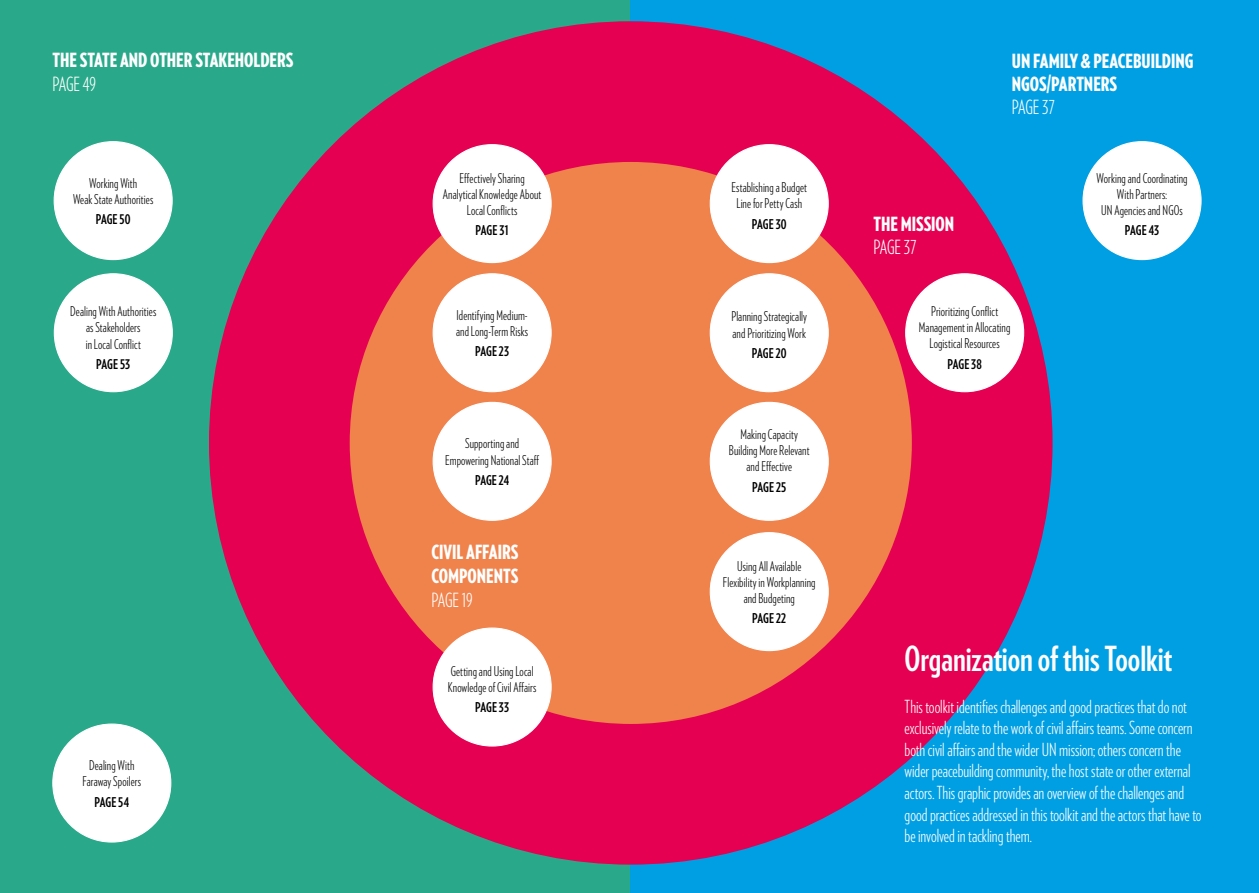
<style>
.page{position:relative;width:1259px;height:893px;background:#fff}
.page>*{position:absolute;margin:0;border:0;box-sizing:border-box;transform-origin:0 0}
.t1{font:700 34.5px "Verlag Compressed";letter-spacing:-.005em;color:#fff}
.t2{font:900 19.5px/23.4px "Verlag Compressed";color:#fff}
.t3{font:300 19.5px "Verlag Compressed";letter-spacing:-.02em;color:#fff}
.t4{font:300 18px/21.6px "Verlag Compressed";letter-spacing:-.005em;color:#fff}
.t5{font:300 13.5px/16.2px "Verlag Compressed";letter-spacing:.005em;color:#000;text-align:center}
.t6{font:700 13.5px "Verlag Compressed";letter-spacing:-.005em;color:#000}
</style>
<div class="page">
<div style="left:0;top:0;width:751px;height:893px;background:#29a98a"></div>
<div style="left:630px;top:0;width:629px;height:893px;background:#009fe3"></div>
<div style="left:209px;top:21px;width:843px;height:844px;background:#e50051;border-radius:50%"></div>
<div style="left:350px;top:162px;width:562px;height:562px;background:#f0824b;border-radius:50%"></div>
<div style="left:710px;top:274px;width:118px;height:118px;background:#fff;border-radius:50%"></div>
<div style="left:905px;top:274px;width:118px;height:118px;background:#fff;border-radius:50%"></div>
<div style="left:1083px;top:142px;width:118px;height:118px;background:#fff;border-radius:50%"></div>
<div style="left:433px;top:145px;width:118px;height:118px;background:#fff;border-radius:50%"></div>
<div style="left:433px;top:274px;width:118px;height:118px;background:#fff;border-radius:50%"></div>
<div style="left:433px;top:402px;width:118px;height:118px;background:#fff;border-radius:50%"></div>
<div style="left:433px;top:628px;width:118px;height:118px;background:#fff;border-radius:50%"></div>
<div style="left:710px;top:402px;width:118px;height:118px;background:#fff;border-radius:50%"></div>
<div style="left:710px;top:533px;width:118px;height:118px;background:#fff;border-radius:50%"></div>
<div style="left:710px;top:145px;width:118px;height:118px;background:#fff;border-radius:50%"></div>
<div style="left:53px;top:724px;width:118px;height:118px;background:#fff;border-radius:50%"></div>
<div style="left:54px;top:274px;width:118px;height:118px;background:#fff;border-radius:50%"></div>
<div style="left:54px;top:142px;width:118px;height:118px;background:#fff;border-radius:50%"></div>
<h2 class="t2" style="left:53px;top:48px;width:242px">THE STATE AND OTHER STAKEHOLDERS</h2>
<h2 class="t3" style="left:53px;top:71px;width:45px">PAGE 49</h2>
<p class="t5" style="left:73px;top:174px;width:82px">Working With<br>Weak State Authorities</p>
<p class="t6" style="left:96px;top:210px;width:36px">PAGE 50</p>
<p class="t5" style="left:70px;top:303px;width:88px">Dealing With Authorities as Stakeholders<br>in Local Conflict</p>
<p class="t6" style="left:96px;top:355px;width:35px">PAGE 53</p>
<p class="t5" style="left:83px;top:757px;width:60px">Dealing With<br>Faraway Spoilers</p>
<p class="t6" style="left:94px;top:792px;width:36px">PAGE 54</p>
<p class="t5" style="left:443px;top:169px;width:100px">Effectively Sharing<br>Analytical Knowledge About<br>Local Conflicts</p>
<p class="t6" style="left:475px;top:221px;width:35px">PAGE 31</p>
<p class="t5" style="left:456px;top:306px;width:74px;text-align:left">Identifying Medium&shy;and Long-Term Risks</p>
<p class="t6" style="left:475px;top:342px;width:36px">PAGE 23</p>
<p class="t5" style="left:445px;top:435px;width:96px">Supporting and<br>Empowering National Staff</p>
<p class="t6" style="left:475px;top:471px;width:36px">PAGE 24</p>
<h2 class="t2" style="left:431px;top:539px;width:88px;line-height:24px">CIVIL AFFAIRS<br>COMPONENTS</h2>
<h2 class="t3" style="left:431px;top:587px;width:43px">PAGE 19</h2>
<p class="t5" style="left:448px;top:662px;width:90px;text-align:left">Getting and Using Local<br>Knowledge of Civil Affairs</p>
<p class="t6" style="left:475px;top:698px;width:36px">PAGE 33</p>
<p class="t5" style="left:731px;top:179px;width:77px">Establishing a Budget<br>Line for Petty Cash</p>
<p class="t6" style="left:752px;top:214px;width:36px">PAGE 30</p>
<p class="t5" style="left:731px;top:308px;width:77px;text-align:left">Planning Strategically and Prioritizing Work</p>
<p class="t6" style="left:752px;top:343px;width:36px">PAGE 20</p>
<p class="t5" style="left:729px;top:425px;width:82px">Making Capacity<br>Building More Relevant and Effective</p>
<p class="t6" style="left:752px;top:477px;width:36px">PAGE 25</p>
<p class="t5" style="left:723px;top:557px;width:94px">Using All Available<br>Flexibility in Workplanning and Budgeting</p>
<p class="t6" style="left:752px;top:609px;width:35px">PAGE 22</p>
<h2 class="t2" style="left:873px;top:211px;width:82px">THE MISSION</h2>
<h2 class="t3" style="left:873px;top:235px;width:44px">PAGE 37</h2>
<h2 class="t2" style="left:1012px;top:48px;width:183px">UN FAMILY &amp; PEACEBUILDING<br>NGOS/PARTNERS</h2>
<h2 class="t3" style="left:1012px;top:95px;width:44px">PAGE 37</h2>
<p class="t5" style="left:1096px;top:169px;width:92px">Working and Coordinating<br>With Partners:<br>UN Agencies and NGOs</p>
<p class="t6" style="left:1125px;top:221px;width:36px">PAGE 43</p>
<p class="t5" style="left:919px;top:302px;width:93px">Prioritizing Conflict<br>Management in Allocating<br>Logistical Resources</p>
<p class="t6" style="left:947px;top:354px;width:36px">PAGE 38</p>
<h1 class="t1" style="left:904px;top:634px;width:269px">Organization of this Toolkit</h1>
<p class="t4" style="left:904px;top:695px;width:298px">This toolkit identifies challenges and good practices that do not exclusively relate to the work of civil affairs teams. Some concern both civil affairs and the wider UN mission; others concern the wider peacebuilding community, the host state or other external actors. This graphic provides an overview of the challenges and good practices addressed in this toolkit and the actors that have to be involved in tackling them.</p>
</div>
